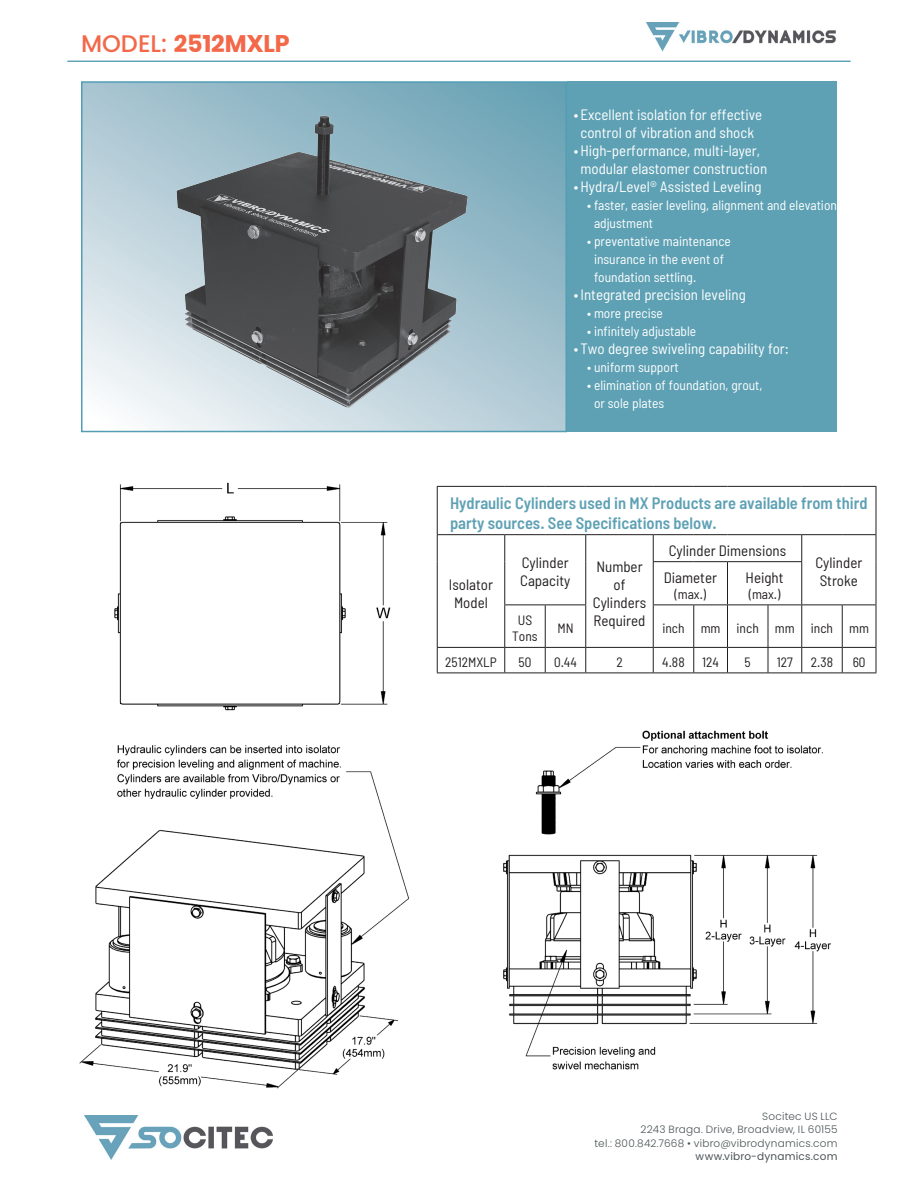
<style>
.page{position:relative;width:918px;height:1188px;background:#fff}
.page>*{position:absolute;margin:0;border:0;box-sizing:border-box;transform-origin:0 0}
.t1{font:700 24px "Poppins";color:#f26849}
.Table_Title{font:600 semi-condensed 16.5px/19.8px "Barlow";color:#5ea1b4}
.t2{font:semi-condensed 15px/18px "Barlow";color:#fff;text-align:center}
.Table_Header{font:semi-condensed 15px/18px "Barlow";color:#231f20;text-align:center}
.t3{font:semi-condensed 13.5px/18px "Barlow";color:#fff}
.Table_Header-2{font:semi-condensed 13.5px/16.2px "Barlow";color:#231f20;text-align:center}
.Table_Body{font:semi-condensed 13.5px "Barlow";color:#231f20}
.t4{font:300 10.5px/13.5px "Poppins";letter-spacing:.02em;color:#4c5356;text-align:right}
.t5{font:10.5px "Poppins";letter-spacing:.02em;color:#4c5356}
.s1{font-weight:500}
</style>
<div class="page">
<img style="left:79px;top:482px;width:770px;height:607px">
<svg style="left:84px;top:84px;width:480px;height:345px;background:#adc9d4"></svg>
<div style="left:81px;top:81px;width:486px;height:351px;border:2px solid #539db5"></div>
<div style="left:567px;top:81px;width:270px;height:351px;background:#5ea1b4"></div>
<svg style="left:438px;top:487px;width:438px;height:160px"></svg>
<hr style="left:545px;top:605px;width:1px;height:42px;background:#231f20">
<hr style="left:693px;top:605px;width:1px;height:42px;background:#231f20">
<hr style="left:727px;top:605px;width:1px;height:42px;background:#231f20">
<hr style="left:768px;top:605px;width:1px;height:42px;background:#231f20">
<hr style="left:801px;top:605px;width:1px;height:42px;background:#231f20">
<hr style="left:842px;top:605px;width:1px;height:42px;background:#231f20">
<hr style="left:876px;top:605px;width:1px;height:42px;background:#231f20">
<svg style="left:504px;top:648px;width:1px;height:25px"></svg>
<svg style="left:545px;top:648px;width:1px;height:25px"></svg>
<svg style="left:585px;top:648px;width:1px;height:25px"></svg>
<svg style="left:653px;top:648px;width:1px;height:25px"></svg>
<svg style="left:693px;top:648px;width:1px;height:25px"></svg>
<svg style="left:727px;top:648px;width:1px;height:25px"></svg>
<svg style="left:768px;top:648px;width:1px;height:25px"></svg>
<svg style="left:801px;top:648px;width:1px;height:25px"></svg>
<svg style="left:842px;top:648px;width:1px;height:25px"></svg>
<hr style="left:505px;top:647px;width:40px;height:1px;background:#231f20">
<hr style="left:545px;top:647px;width:41px;height:1px;background:#231f20">
<hr style="left:653px;top:647px;width:41px;height:1px;background:#231f20">
<hr style="left:694px;top:647px;width:34px;height:1px;background:#231f20">
<hr style="left:728px;top:647px;width:40px;height:1px;background:#231f20">
<hr style="left:768px;top:647px;width:34px;height:1px;background:#231f20">
<hr style="left:802px;top:647px;width:40px;height:1px;background:#231f20">
<hr style="left:842px;top:647px;width:34px;height:1px;background:#231f20">
<hr style="left:653px;top:604px;width:41px;height:1px;background:#231f20">
<hr style="left:694px;top:604px;width:34px;height:1px;background:#231f20">
<hr style="left:727px;top:562px;width:1px;height:42px;background:#231f20">
<hr style="left:728px;top:604px;width:40px;height:1px;background:#231f20">
<hr style="left:768px;top:604px;width:34px;height:1px;background:#231f20">
<hr style="left:437px;top:486px;width:68px;height:1px;background:#231f20">
<hr style="left:437px;top:487px;width:1px;height:47px;background:#231f20">
<hr style="left:505px;top:486px;width:40px;height:1px;background:#231f20">
<hr style="left:545px;top:486px;width:41px;height:1px;background:#231f20">
<hr style="left:586px;top:486px;width:67px;height:1px;background:#231f20">
<hr style="left:653px;top:486px;width:41px;height:1px;background:#231f20">
<hr style="left:694px;top:486px;width:34px;height:1px;background:#231f20">
<hr style="left:728px;top:486px;width:40px;height:1px;background:#231f20">
<hr style="left:768px;top:486px;width:34px;height:1px;background:#231f20">
<hr style="left:802px;top:486px;width:40px;height:1px;background:#231f20">
<hr style="left:842px;top:486px;width:34px;height:1px;background:#231f20">
<hr style="left:876px;top:487px;width:1px;height:47px;background:#231f20">
<svg style="left:437px;top:648px;width:1px;height:25px"></svg>
<svg style="left:876px;top:648px;width:1px;height:25px"></svg>
<hr style="left:437px;top:673px;width:68px;height:1px;background:#231f20">
<hr style="left:505px;top:673px;width:40px;height:1px;background:#231f20">
<hr style="left:545px;top:673px;width:41px;height:1px;background:#231f20">
<hr style="left:586px;top:673px;width:67px;height:1px;background:#231f20">
<hr style="left:653px;top:673px;width:41px;height:1px;background:#231f20">
<hr style="left:694px;top:673px;width:34px;height:1px;background:#231f20">
<hr style="left:728px;top:673px;width:40px;height:1px;background:#231f20">
<hr style="left:768px;top:673px;width:34px;height:1px;background:#231f20">
<hr style="left:802px;top:673px;width:40px;height:1px;background:#231f20">
<hr style="left:842px;top:673px;width:34px;height:1px;background:#231f20">
<hr style="left:437px;top:534px;width:68px;height:1px;background:#231f20">
<svg style="left:437px;top:535px;width:1px;height:27px"></svg>
<hr style="left:437px;top:562px;width:1px;height:43px;background:#231f20">
<hr style="left:437px;top:605px;width:1px;height:42px;background:#231f20">
<hr style="left:504px;top:605px;width:1px;height:42px;background:#231f20">
<hr style="left:437px;top:647px;width:68px;height:1px;background:#231f20">
<hr style="left:505px;top:534px;width:40px;height:1px;background:#231f20">
<svg style="left:504px;top:535px;width:1px;height:27px"></svg>
<hr style="left:545px;top:534px;width:41px;height:1px;background:#231f20">
<hr style="left:504px;top:562px;width:1px;height:42px;background:#231f20">
<hr style="left:504px;top:604px;width:41px;height:1px;background:#231f20">
<hr style="left:545px;top:604px;width:41px;height:1px;background:#231f20">
<hr style="left:586px;top:534px;width:67px;height:1px;background:#231f20">
<svg style="left:585px;top:535px;width:1px;height:27px"></svg>
<hr style="left:585px;top:562px;width:1px;height:42px;background:#231f20">
<hr style="left:653px;top:562px;width:1px;height:42px;background:#231f20">
<hr style="left:585px;top:605px;width:1px;height:42px;background:#231f20">
<hr style="left:653px;top:605px;width:1px;height:42px;background:#231f20">
<hr style="left:586px;top:647px;width:67px;height:1px;background:#231f20">
<hr style="left:653px;top:534px;width:41px;height:1px;background:#231f20">
<svg style="left:653px;top:535px;width:1px;height:26px"></svg>
<hr style="left:694px;top:534px;width:34px;height:1px;background:#231f20">
<hr style="left:728px;top:534px;width:40px;height:1px;background:#231f20">
<hr style="left:768px;top:534px;width:34px;height:1px;background:#231f20">
<hr style="left:653px;top:561px;width:41px;height:1px;background:#231f20">
<hr style="left:694px;top:561px;width:34px;height:1px;background:#231f20">
<hr style="left:728px;top:561px;width:40px;height:1px;background:#231f20">
<hr style="left:768px;top:561px;width:34px;height:1px;background:#231f20">
<hr style="left:802px;top:534px;width:40px;height:1px;background:#231f20">
<svg style="left:801px;top:535px;width:1px;height:26px"></svg>
<hr style="left:842px;top:534px;width:34px;height:1px;background:#231f20">
<svg style="left:876px;top:535px;width:1px;height:27px"></svg>
<hr style="left:801px;top:562px;width:1px;height:42px;background:#231f20">
<hr style="left:876px;top:562px;width:1px;height:42px;background:#231f20">
<hr style="left:802px;top:604px;width:40px;height:1px;background:#231f20">
<hr style="left:842px;top:604px;width:34px;height:1px;background:#231f20">
<img style="left:158px;top:104px;width:334px;height:316px">
<hr style="left:68px;top:61px;width:783px;height:1px;background:#5ea1b4">
<img style="left:85px;top:1115px;width:187px;height:45px">
<img style="left:646px;top:22px;width:190px;height:30px">
<p class="t1" style="left:81px;top:30px;width:210px"><span class="s1">MODEL:</span> 2512MXLP</p>
<p class="t2" style="left:574px;top:105px;width:190px">• Excellent isolation for effective control of vibration and shock</p>
<p class="t2" style="left:574px;top:141px;width:195px">• High-performance, multi-layer, modular elastomer construction</p>
<p class="t2" style="left:574px;top:177px;width:189px">• Hydra/Level® Assisted Leveling</p>
<p class="t3" style="left:594px;top:196px;width:244px;text-indent:-7px">• faster, easier leveling, alignment and elevation adjustment</p>
<p class="t3" style="left:594px;top:232px;width:138px;text-indent:-7px">• preventative maintenance insurance in the event of foundation settling.</p>
<p class="t2" style="left:574px;top:285px;width:174px">•Integrated precision leveling</p>
<p class="t3" style="left:587px;top:304px;width:77px">• more precise</p>
<p class="t3" style="left:587px;top:322px;width:111px">• infinitely adjustable</p>
<p class="t2" style="left:574px;top:339px;width:217px">• Two degree swiveling capability for:</p>
<p class="t3" style="left:587px;top:358px;width:93px">• uniform support</p>
<p class="t3" style="left:594px;top:376px;width:170px;text-indent:-7px">• elimination of foundation, grout, or sole plates</p>
<p class="Table_Title" style="left:450px;top:493px;width:419px">Hydraulic Cylinders used in MX Products are available from third party sources. See Specifications below.</p>
<p class="Table_Header" style="left:449px;top:575px;width:46px">Isolator<br>Model</p>
<p class="Table_Header" style="left:669px;top:541px;width:119px">Cylinder Dimensions</p>
<p class="Table_Header" style="left:520px;top:554px;width:52px;text-align:left">Cylinder<br>Capacity</p>
<p class="Table_Header" style="left:593px;top:557px;width:55px">Number of<br>Cylinders<br>Required</p>
<p class="Table_Header" style="left:815px;top:554px;width:49px">Cylinder</p>
<p class="Table_Header" style="left:664px;top:568px;width:55px">Diameter</p>
<p class="Table_Header" style="left:820px;top:572px;width:40px">Stroke</p>
<p class="Table_Header-2" style="left:675px;top:586px;width:33px">(max.)</p>
<p class="Table_Header" style="left:746px;top:568px;width:39px">Height</p>
<p class="Table_Header-2" style="left:749px;top:586px;width:33px">(max.)</p>
<p class="Table_Header-2" style="left:512px;top:611px;width:27px">US<br>Tons</p>
<p class="Table_Header-2" style="left:557px;top:620px;width:18px">MN</p>
<p class="Table_Header-2" style="left:662px;top:620px;width:24px">inch</p>
<p class="Table_Header-2" style="left:701px;top:620px;width:21px">mm</p>
<p class="Table_Header-2" style="left:737px;top:620px;width:24px">inch</p>
<p class="Table_Header-2" style="left:775px;top:620px;width:21px">mm</p>
<p class="Table_Header-2" style="left:811px;top:620px;width:24px">inch</p>
<p class="Table_Header-2" style="left:849px;top:619px;width:21px">mm</p>
<p class="Table_Body" style="left:445px;top:654px;width:53px">2512MXLP</p>
<p class="Table_Body" style="left:519px;top:654px;width:14px">50</p>
<p class="Table_Body" style="left:554px;top:654px;width:24px">0.44</p>
<p class="Table_Body" style="left:616px;top:654px;width:8px">2</p>
<p class="Table_Body" style="left:662px;top:654px;width:24px">4.88</p>
<p class="Table_Body" style="left:702px;top:654px;width:18px">124</p>
<p class="Table_Body" style="left:745px;top:654px;width:8px">5</p>
<p class="Table_Body" style="left:777px;top:654px;width:17px">127</p>
<p class="Table_Body" style="left:811px;top:654px;width:24px">2.38</p>
<p class="Table_Body" style="left:853px;top:654px;width:14px">60</p>
<p class="t4" style="left:762px;top:1110px;width:77px">Socitec US LLC</p>
<p class="t4" style="left:595px;top:1123px;width:244px">2243 Braga. Drive, Broadview, IL 60155<br>tel.: 800.842.7668 • vibro@vibrodynamics.com</p>
<p class="t5" style="left:696px;top:1151px;width:143px">www.vibro-dynamics.com</p>
</div>
